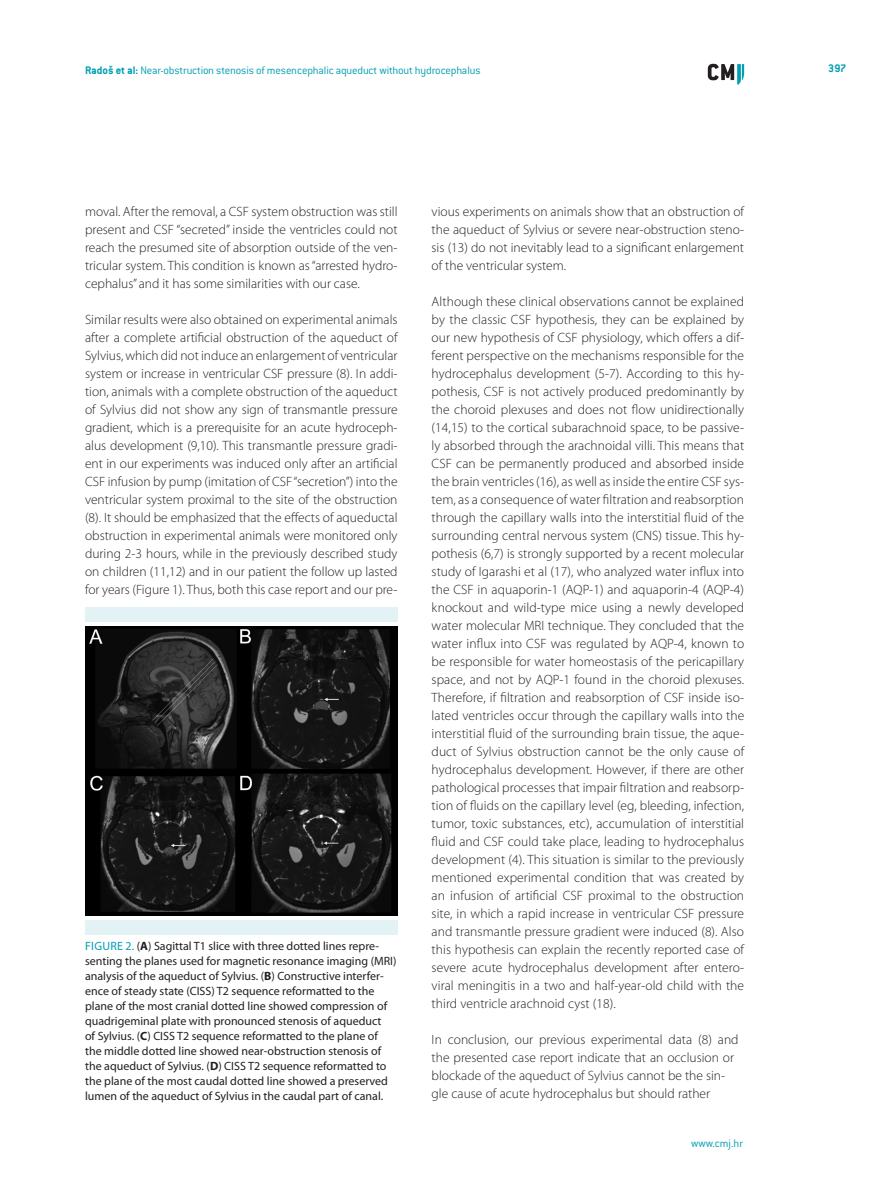
<style>
.page{position:relative;width:893px;height:1191px;background:#fff}
.page>*{position:absolute;margin:0;border:0;box-sizing:border-box;transform-origin:0 0}
.t1{font:300 13.5px/18px "Myriad Pro";color:#231f20;text-align:justify}
.t2{font:12px/15px "Myriad Pro";color:#231f20}
.t3{font:300 12px "ITC Conduit LTCE";letter-spacing:-.015em;color:#009fb4}
.t4{font:700 12px "ITC Conduit LTCE";color:#009fb4}
.s1{font-weight:700}
.s2{color:#009fb4}
</style>
<div class="page">
<svg style="left:708px;top:64px;width:36px;height:21px"></svg>
<img style="left:85px;top:627px;width:313px;height:288px">
<div style="left:85px;top:607px;width:313px;height:15px;background:#e2f2f5"></div>
<div style="left:85px;top:919px;width:313px;height:15px;background:#e2f2f5"></div>
<p class="t3" style="left:85px;top:63px;width:397px"><span class="s1">Radoš et al:</span> Near-obstruction stenosis of mesencephalic aqueduct without hydrocephalus</p>
<p class="t4" style="left:828px;top:61px;width:19px">397</p>
<p class="t1" style="left:85px;top:202px;width:314px">moval. After the removal, a CSF system obstruction was still present and CSF “secreted” inside the ventricles could not reach the presumed site of absorption outside of the ven&shy;tricular system. This condition is known as “arrested hydro&shy;cephalus” and it has some similarities with our case.</p>
<p class="t1" style="left:85px;top:310px;width:314px">Similar results were also obtained on experimental animals after a complete artificial obstruction of the aqueduct of Sylvius, which did not induce an enlargement of ventricular system or increase in ventricular CSF pressure (8). In addi&shy;tion, animals with a complete obstruction of the aqueduct of Sylvius did not show any sign of transmantle pressure gradient, which is a prerequisite for an acute hydroceph&shy;alus development (9,10). This transmantle pressure gradi&shy;ent in our experiments was induced only after an artificial CSF infusion by pump (imitation of CSF “secretion”) into the ventricular system proximal to the site of the obstruction (8). It should be emphasized that the effects of aqueductal obstruction in experimental animals were monitored only during 2-3 hours, while in the previously described study on children (11,12) and in our patient the follow up lasted for years (Figure 1). Thus, both this case report and our pre-</p>
<p class="t2" style="left:85px;top:938px;width:313px"><span class="s2">Fi gure 2.</span> (<span class="s1">A</span>) Sagittal T1 slice with three dotted lines repre&shy;senting the planes used for magnetic resonance imaging (MRI) analysis of the aqueduct of Sylvius. (<span class="s1">B</span>) Constructive interfer&shy;ence of steady state (CISS) T2 sequence reformatted to the plane of the most cranial dotted line showed compression of quadrigeminal plate with pronounced stenosis of aqueduct<br>of Sylvius. (<span class="s1">C</span>) CISS T2 sequence reformatted to the plane of the middle dotted line showed near-obstruction stenosis of the aqueduct of Sylvius. (<span class="s1">D</span>) CISS T2 sequence reformatted to the plane of the most caudal dotted line showed a preserved lumen of the aqueduct of Sylvius in the caudal part of canal.</p>
<p class="t1" style="left:432px;top:202px;width:314px">vious experiments on animals show that an obstruction of the aqueduct of Sylvius or severe near-obstruction steno&shy;sis (13) do not inevitably lead to a significant enlargement of the ventricular system.</p>
<p class="t1" style="left:432px;top:292px;width:314px">Although these clinical observations cannot be explained by the classic CSF hypothesis, they can be explained by our new hypothesis of CSF physiology, which offers a dif&shy;ferent perspective on the mechanisms responsible for the hydrocephalus development (5-7). According to this hy&shy;pothesis, CSF is not actively produced predominantly by the choroid plexuses and does not flow unidirectionally (14,15) to the cortical subarachnoid space, to be passive&shy;ly absorbed through the arachnoidal villi. This means that CSF can be permanently produced and absorbed inside the brain ventricles (16), as well as inside the entire CSF sys&shy;tem, as a consequence of water filtration and reabsorption through the capillary walls into the interstitial fluid of the surrounding central nervous system (CNS) tissue. This hy&shy;pothesis (6,7) is strongly supported by a recent molecular study of Igarashi et al (17), who analyzed water influx into the CSF in aquaporin-1 (AQP-1) and aquaporin-4 (AQP-4) knockout and wild-type mice using a newly developed water molecular MRI technique. They concluded that the water influx into CSF was regulated by AQP-4, known to be responsible for water homeostasis of the pericapillary space, and not by AQP-1 found in the choroid plexuses.<br>Therefore, if filtration and reabsorption of CSF inside iso&shy;lated ventricles occur through the capillary walls into the interstitial fluid of the surrounding brain tissue, the aque&shy;duct of Sylvius obstruction cannot be the only cause of hydrocephalus development. However, if there are other pathological processes that impair filtration and reabsorp&shy;tion of fluids on the capillary level (eg, bleeding, infection, tumor, toxic substances, etc), accumulation of interstitial fluid and CSF could take place, leading to hydrocephalus development (4). This situation is similar to the previously mentioned experimental condition that was created by an infusion of artificial CSF proximal to the obstruction site, in which a rapid increase in ventricular CSF pressure and transmantle pressure gradient were induced (8). Also this hypothesis can explain the recently reported case of severe acute hydrocephalus development after entero&shy;viral meningitis in a two and half-year-old child with the third ventricle arachnoid cyst (18).</p>
<p class="t1" style="left:432px;top:1030px;width:308px;text-align:left">In conclusion, our previous experimental data (8) and the presented case report indicate that an occlusion or blockade of the aqueduct of Sylvius cannot be the sin&shy;gle cause of acute hydrocephalus but should rather</p>
<p class="t3" style="left:691px;top:1136px;width:54px">www.cmj.hr</p>
</div>
